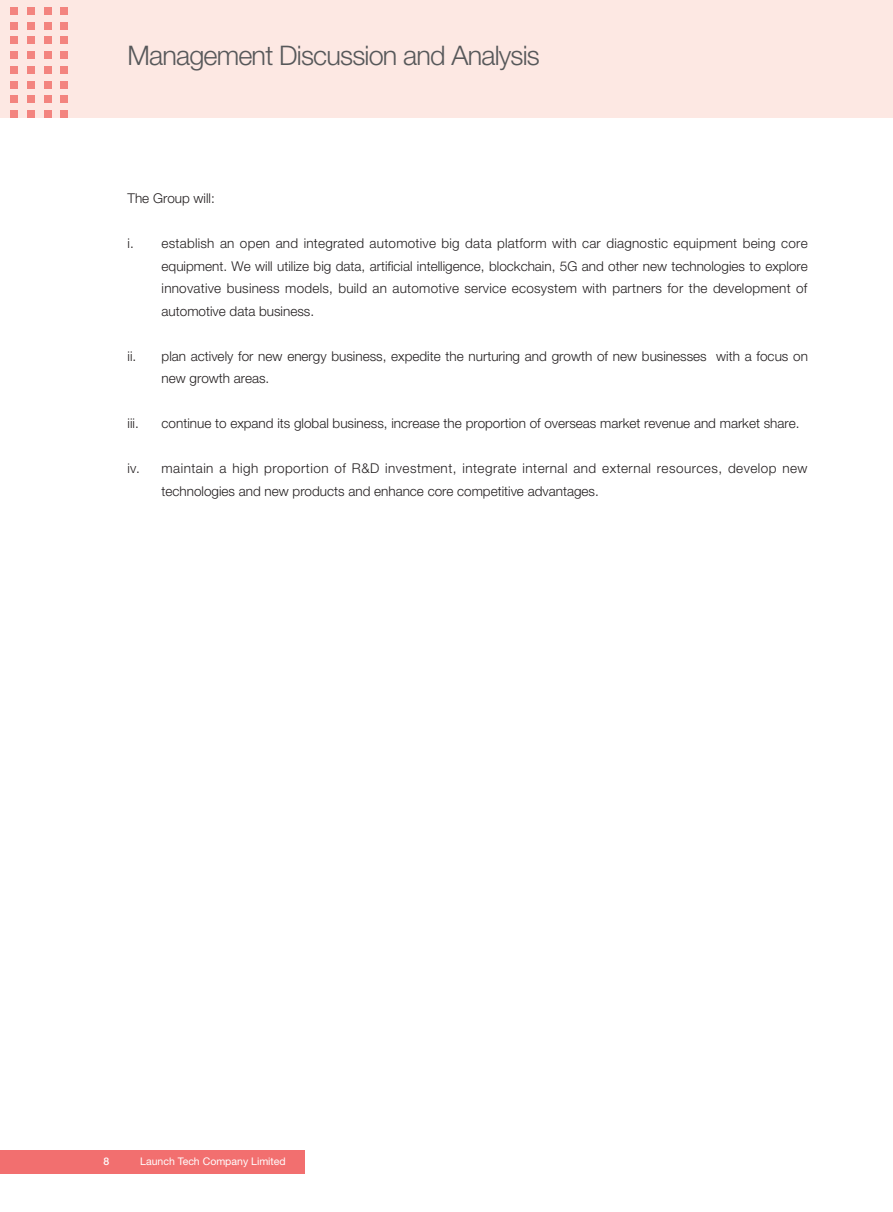
<style>
.page{position:relative;width:893px;height:1212px;background:#fff}
.page>*{position:absolute;margin:0;border:0;box-sizing:border-box;transform-origin:0 0}
.t1{font:300 27px "Helvetica Neue LT Std";letter-spacing:-.03em;color:#57585a}
.t2{font:300 13.5px/22.5px "Helvetica Neue LT Std";color:#231f20;text-align:justify}
.t3{font:300 13.5px/22.5px "Helvetica Neue LT Std";letter-spacing:.035em;color:#231f20}
.t4{font:10.5px "Helvetica Neue LT Std";color:#fff}
.t5{font:500 10.5px "Helvetica Neue LT Std";color:#fff}
</style>
<div class="page">
<div style="left:0;top:0;width:893px;height:118px;background:#fde8e3"></div>
<div style="left:0;top:1150px;width:305px;height:24px;background:#f26f6f"></div>
<div style="left:10px;top:7px;width:8px;height:8px;background:#f3847f"></div>
<div style="left:27px;top:7px;width:8px;height:8px;background:#f3847f"></div>
<div style="left:44px;top:7px;width:7px;height:8px;background:#f3847f"></div>
<div style="left:61px;top:7px;width:7px;height:8px;background:#f3847f"></div>
<div style="left:10px;top:22px;width:8px;height:7px;background:#f3847f"></div>
<div style="left:27px;top:22px;width:8px;height:7px;background:#f3847f"></div>
<div style="left:44px;top:22px;width:7px;height:7px;background:#f3847f"></div>
<div style="left:61px;top:22px;width:7px;height:7px;background:#f3847f"></div>
<div style="left:10px;top:37px;width:8px;height:7px;background:#f3847f"></div>
<div style="left:27px;top:37px;width:8px;height:7px;background:#f3847f"></div>
<div style="left:44px;top:37px;width:7px;height:7px;background:#f3847f"></div>
<div style="left:61px;top:37px;width:7px;height:7px;background:#f3847f"></div>
<div style="left:10px;top:51px;width:8px;height:8px;background:#f3847f"></div>
<div style="left:27px;top:51px;width:8px;height:8px;background:#f3847f"></div>
<div style="left:44px;top:51px;width:7px;height:8px;background:#f3847f"></div>
<div style="left:61px;top:51px;width:7px;height:8px;background:#f3847f"></div>
<div style="left:10px;top:66px;width:8px;height:8px;background:#f3847f"></div>
<div style="left:27px;top:66px;width:8px;height:8px;background:#f3847f"></div>
<div style="left:44px;top:66px;width:7px;height:8px;background:#f3847f"></div>
<div style="left:61px;top:66px;width:7px;height:8px;background:#f3847f"></div>
<div style="left:10px;top:81px;width:8px;height:7px;background:#f3847f"></div>
<div style="left:27px;top:81px;width:8px;height:7px;background:#f3847f"></div>
<div style="left:44px;top:81px;width:7px;height:7px;background:#f3847f"></div>
<div style="left:61px;top:81px;width:7px;height:7px;background:#f3847f"></div>
<div style="left:10px;top:96px;width:8px;height:7px;background:#f3847f"></div>
<div style="left:27px;top:96px;width:8px;height:7px;background:#f3847f"></div>
<div style="left:44px;top:96px;width:7px;height:7px;background:#f3847f"></div>
<div style="left:61px;top:96px;width:7px;height:7px;background:#f3847f"></div>
<div style="left:10px;top:110px;width:8px;height:8px;background:#f3847f"></div>
<div style="left:27px;top:110px;width:8px;height:8px;background:#f3847f"></div>
<div style="left:44px;top:110px;width:7px;height:8px;background:#f3847f"></div>
<div style="left:61px;top:110px;width:7px;height:8px;background:#f3847f"></div>
<h1 class="t1" style="left:128px;top:39px;width:414px">Management Discussion and Analysis</h1>
<p class="t2" style="left:128px;top:187px;width:89px">The Group will:</p>
<p class="t2" style="left:162px;top:232px;width:648px;text-indent:-34px">i. establish an open and integrated automotive big data platform with car diagnostic equipment being core equipment. We will utilize big data, artificial intelligence, blockchain, 5G and other new technologies to explore innovative business models, build an automotive service ecosystem with partners for the development of automotive data business.</p>
<p class="t2" style="left:162px;top:345px;width:648px;text-indent:-34px">ii. plan actively for new energy business, expedite the nurturing and growth of new businesses with a focus on new growth areas.</p>
<p class="t2" style="left:128px;top:412px;width:13px">iii.</p>
<p class="t2" style="left:162px;top:412px;width:639px">continue to expand its global business, increase the proportion of overseas market revenue and market share.</p>
<p class="t3" style="left:162px;top:457px;width:647px;text-indent:-34px">iv. maintain a high proportion of R&amp;D investment, integrate internal and external resources, develop new technologies and new products and enhance core competitive advantages.</p>
<p class="t5" style="left:103px;top:1155px;width:7px">8</p>
<p class="t4" style="left:140px;top:1155px;width:147px">Launch Tech Company Limited</p>
</div>
